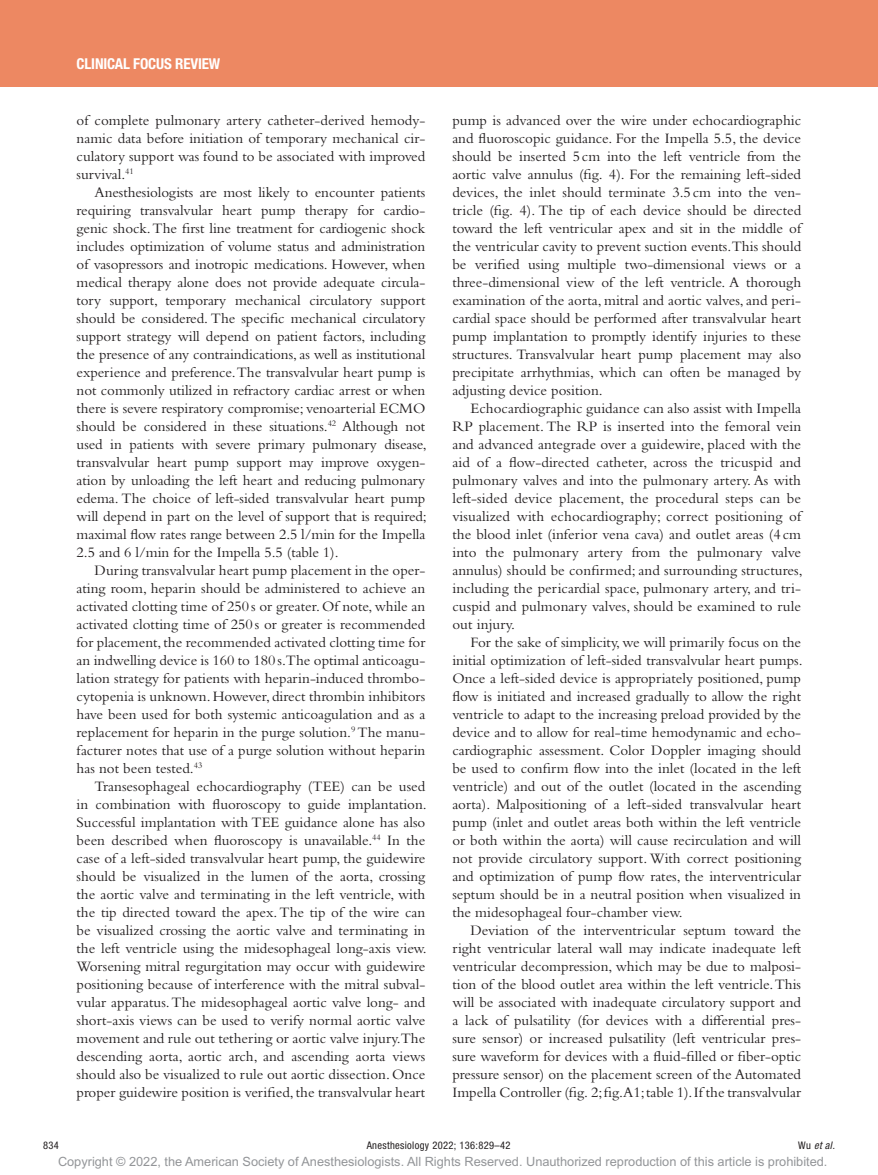
<style>
.page{position:relative;width:878px;height:1175px;background:#fff}
.page>*{position:absolute;margin:0;border:0;box-sizing:border-box;transform-origin:0 0}
.t1{font:15px/18px "Bembo Std";color:#231f20;text-align:justify}
.t2{font:700 condensed 15px "Helvetica Neue LT Std";letter-spacing:-.01em;color:#fff}
.t3{font:12.75px "Arial MT Std";color:#939598}
.t4{font:condensed 10.5px "Helvetica Neue LT Std";letter-spacing:.03em;color:#231f20}
.t5{font:italic condensed 10.5px "Helvetica Neue LT Std";color:#231f20}
.s1{font-style:normal}
</style>
<div class="page">
<div style="left:0;top:0;width:878px;height:86px;background:#ed8862"></div>
<p class="t2" style="left:77px;top:54px;width:145px">CLINICAL FOCUS REVIEW</p>
<p class="t1" style="left:77px;top:111px;width:350px">of complete pulmonary artery catheter-derived hemody&shy;namic data before initiation of temporary mechanical cir&shy;culatory support was found to be associated with improved survival.<sup>41</sup></p>
<p class="t1" style="left:77px;top:183px;width:352px;text-indent:18px">Anesthesiologists are most likely to encounter patients requiring transvalvular heart pump therapy for cardio&shy;genic shock. The first line treatment for cardiogenic shock includes optimization of volume status and administration of vasopressors and inotropic medications. However, when medical therapy alone does not provide adequate circula&shy;tory support, temporary mechanical circulatory support should be considered. The specific mechanical circulatory support strategy will depend on patient factors, including the presence of any contraindications, as well as institutional experience and preference. The transvalvular heart pump is not commonly utilized in refractory cardiac arrest or when there is severe respiratory compromise; venoarterial ECMO should be considered in these situations.<sup>42</sup> Although not used in patients with severe primary pulmonary disease, transvalvular heart pump support may improve oxygen&shy;ation by unloading the left heart and reducing pulmonary edema. The choice of left-sided transvalvular heart pump will depend in part on the level of support that is required; maximal flow rates range between 2.5 l/min for the Impella 2.5 and 6 l/min for the Impella 5.5 (table 1).</p>
<p class="t1" style="left:77px;top:561px;width:350px;text-indent:18px">During transvalvular heart pump placement in the oper&shy;ating room, heparin should be administered to achieve an activated clotting time of 250 s or greater. Of note, while an activated clotting time of 250 s or greater is recommended for placement, the recommended activated clotting time for an indwelling device is 160 to 180 s.The optimal anticoagu&shy;lation strategy for patients with heparin-induced thrombo&shy;cytopenia is unknown. However, direct thrombin inhibitors have been used for both systemic anticoagulation and as a replacement for heparin in the purge solution.<sup>9</sup> The manu&shy;facturer notes that use of a purge solution without heparin has not been tested.<sup>43</sup></p>
<p class="t1" style="left:77px;top:777px;width:352px;text-indent:18px">Transesophageal echocardiography (TEE) can be used in combination with fluoroscopy to guide implantation.<br>Successful implantation with TEE guidance alone has also been described when fluoroscopy is unavailable.<sup>44</sup> In the case of a left-sided transvalvular heart pump, the guidewire should be visualized in the lumen of the aorta, crossing the aortic valve and terminating in the left ventricle, with the tip directed toward the apex. The tip of the wire can be visualized crossing the aortic valve and terminating in the left ventricle using the midesophageal long-axis view.<br>Worsening mitral regurgitation may occur with guidewire positioning because of interference with the mitral subval&shy;vular apparatus. The midesophageal aortic valve long- and short-axis views can be used to verify normal aortic valve movement and rule out tethering or aortic valve injury.The descending aorta, aortic arch, and ascending aorta views should also be visualized to rule out aortic dissection. Once proper guidewire position is verified, the transvalvular heart</p>
<p class="t1" style="left:452px;top:111px;width:350px">pump is advanced over the wire under echocardiographic and fluoroscopic guidance. For the Impella 5.5, the device should be inserted 5 cm into the left ventricle from the aortic valve annulus (fig. 4). For the remaining left-sided devices, the inlet should terminate 3.5 cm into the ven&shy;tricle (fig. 4). The tip of each device should be directed toward the left ventricular apex and sit in the middle of the ventricular cavity to prevent suction events.This should be verified using multiple two-dimensional views or a three-dimensional view of the left ventricle. A thorough examination of the aorta, mitral and aortic valves, and peri&shy;cardial space should be performed after transvalvular heart pump implantation to promptly identify injuries to these structures. Transvalvular heart pump placement may also precipitate arrhythmias, which can often be managed by adjusting device position.</p>
<p class="t1" style="left:452px;top:399px;width:352px;text-indent:18px">Echocardiographic guidance can also assist with Impella RP placement. The RP is inserted into the femoral vein and advanced antegrade over a guidewire, placed with the aid of a flow-directed catheter, across the tricuspid and pulmonary valves and into the pulmonary artery. As with left-sided device placement, the procedural steps can be visualized with echocardiography; correct positioning of the blood inlet (inferior vena cava) and outlet areas (4 cm into the pulmonary artery from the pulmonary valve annulus) should be confirmed; and surrounding structures, including the pericardial space, pulmonary artery, and tri&shy;cuspid and pulmonary valves, should be examined to rule out injury.</p>
<p class="t1" style="left:452px;top:633px;width:352px;text-indent:18px">For the sake of simplicity, we will primarily focus on the initial optimization of left-sided transvalvular heart pumps.<br>Once a left-sided device is appropriately positioned, pump flow is initiated and increased gradually to allow the right ventricle to adapt to the increasing preload provided by the device and to allow for real-time hemodynamic and echo&shy;cardiographic assessment. Color Doppler imaging should be used to confirm flow into the inlet (located in the left ventricle) and out of the outlet (located in the ascending aorta). Malpositioning of a left-sided transvalvular heart pump (inlet and outlet areas both within the left ventricle or both within the aorta) will cause recirculation and will not provide circulatory support. With correct positioning and optimization of pump flow rates, the interventricular septum should be in a neutral position when visualized in the midesophageal four-chamber view.</p>
<p class="t1" style="left:452px;top:921px;width:350px;text-indent:18px">Deviation of the interventricular septum toward the right ventricular lateral wall may indicate inadequate left ventricular decompression, which may be due to malposi&shy;tion of the blood outlet area within the left ventricle. This will be associated with inadequate circulatory support and a lack of pulsatility (for devices with a differential pres&shy;sure sensor) or increased pulsatility (left ventricular pres&shy;sure waveform for devices with a fluid-filled or fiber-optic pressure sensor) on the placement screen of the Automated Impella Controller (fig. 2; fig.A1; table 1). If the transvalvular</p>
<p class="t4" style="left:43px;top:1139px;width:17px">834</p>
<p class="t4" style="left:367px;top:1139px;width:145px">Anesthesiology 2022; 136:829–42</p>
<p class="t5" style="left:798px;top:1139px;width:38px"><span class="s1">Wu</span> et al.</p>
<p class="t3" style="left:58px;top:1154px;width:771px">Copyright © 2022, the American Society of Anesthesiologists. All Rights Reserved. Unauthorized reproduction of this article is prohibited.</p>
</div>
